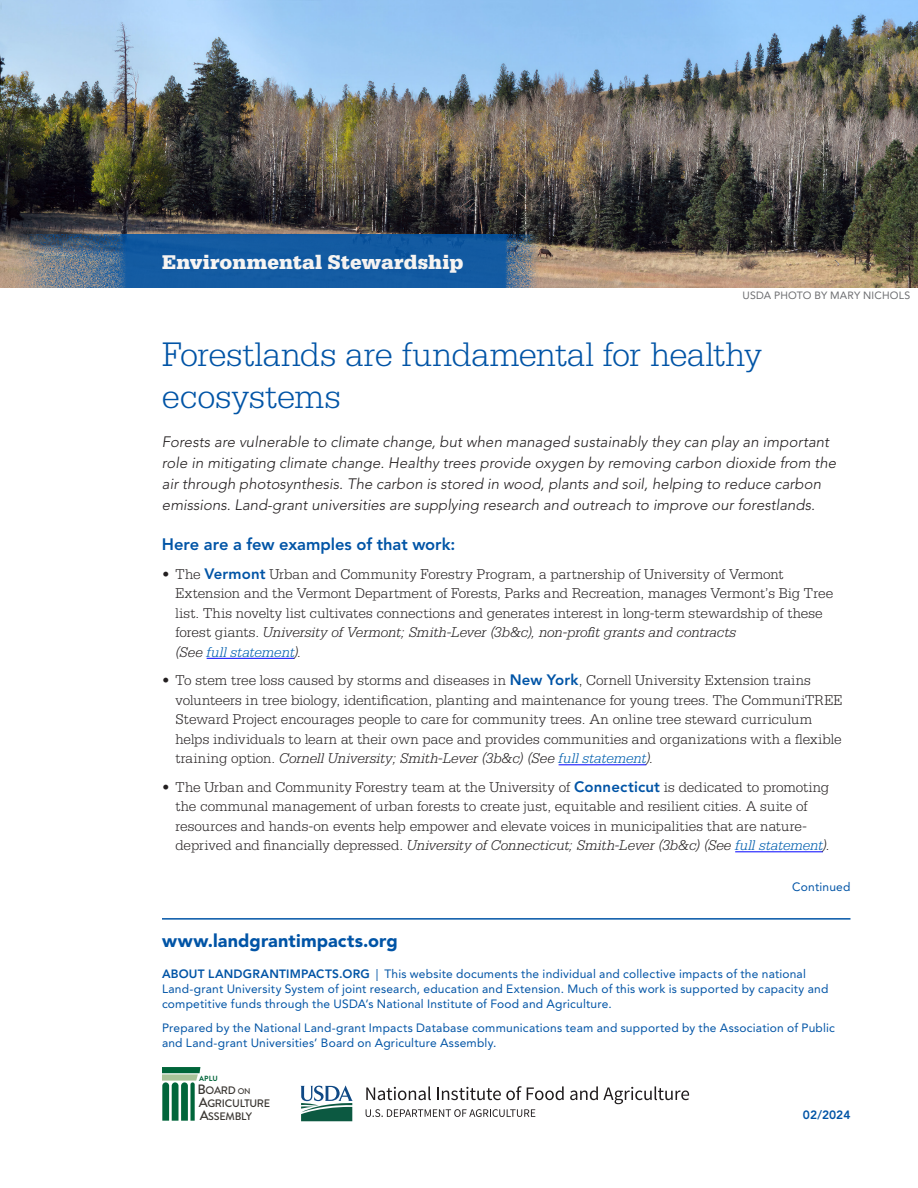
<style>
.page{position:relative;width:918px;height:1188px;background:#fff}
.page>*{position:absolute;margin:0;border:0;box-sizing:border-box;transform-origin:0 0}
.Subhead{font:300 36px/42px "Serifa Std";letter-spacing:-.005em;color:#0154a6}
.t1{font:900 21px "Serifa Std";color:#fff}
.URL{font:900 18px "Avenir LT Std";letter-spacing:.005em;color:#0154a6}
.Subhead-2{font:800 16.5px "Avenir LT Std";letter-spacing:-.005em;color:#0154a6}
.Bulleted_text{font:300 15px/19.5px "Serifa Std";letter-spacing:.005em;color:#231f20}
.Subhead-3{font:italic 300 15px/21px "Avenir LT Std";color:#231f20}
.Boilerplate{font:12px/15px "Avenir LT Std";letter-spacing:.015em;color:#0154a6}
.Continued{font:12px "Avenir LT Std";letter-spacing:.015em;color:#0154a6}
.Boilerplate-2{font:800 12px "Avenir LT Std";color:#0154a6}
.Images{font:500 10.8px/13px "Brandon Grotesque";letter-spacing:-.025em;color:#3a3632}
.Photo_credit{font:10.5px "Avenir LT Std";letter-spacing:.02em;color:#6c6d70}
.Images-2{font:700 7.5px "Brandon Grotesque";color:#00653a}
.s1{font-family:"Avenir LT Std";font-weight:800;color:#0154a6}
.s2{font-style:italic}
.s3{font-style:italic;color:#015fae}
.s4{font-weight:800}
.s5{font-size:13.5px}
.s6{font-size:8.25px}
</style>
<div class="page">
<img style="left:0;top:0;width:918px;height:288px">
<svg style="left:0;top:234px;width:542px;height:54px;background:#2d6399"></svg>
<hr style="left:207px;top:658px;width:87px;height:1px;background:#00f">
<hr style="left:559px;top:764px;width:87px;height:1px;background:#00f">
<hr style="left:735px;top:851px;width:88px;height:1px;background:#00f">
<hr style="left:162px;top:918px;width:688px;height:2px;background:#0154a6">
<svg style="left:162px;top:1067px;width:38px;height:54px"></svg>
<svg style="left:366px;top:1086px;width:65px;height:14px"></svg>
<svg style="left:437px;top:1086px;width:127px;height:14px"></svg>
<svg style="left:570px;top:1086px;width:119px;height:18px"></svg>
<svg style="left:366px;top:1109px;width:169px;height:8px"></svg>
<svg style="left:301px;top:1085px;width:52px;height:36px"></svg>
<h2 class="t1" style="left:162px;top:249px;width:303px">Environmental Stewardship</h2>
<p class="Photo_credit" style="left:743px;top:289px;width:169px">USDA PHOTO BY MARY NICHOLS</p>
<h2 class="Subhead" style="left:162px;top:333px;width:602px">Forestlands are fundamental for healthy ecosystems</h2>
<h2 class="Subhead-3" style="left:162px;top:431px;width:676px">Forests are vulnerable to climate change, but when managed sustainably they can play an important role in mitigating climate change. Healthy trees provide oxygen by removing carbon dioxide from the air through photosynthesis. The carbon is stored in wood, plants and soil, helping to reduce carbon emissions. Land-grant universities are supplying research and outreach to improve our forestlands.</h2>
<h2 class="Subhead-2" style="left:162px;top:535px;width:295px">Here are a few examples of that work:</h2>
<p class="Bulleted_text" style="left:176px;top:564px;width:659px;text-indent:-14px">• The <span class="s1">Vermont</span> Urban and Community Forestry Program, a partnership of University of Vermont Extension and the Vermont Department of Forests, Parks and Recreation, manages Vermont’s Big Tree list. This novelty list cultivates connections and generates interest in long-term stewardship of these forest giants. <span class="s2">University of Vermont; Smith-Lever (3b&amp;c), non-profit grants and contracts<br>(See</span> <span class="s3">full statement</span><span class="s2">).</span></p>
<p class="Bulleted_text" style="left:176px;top:671px;width:669px;text-indent:-14px">• To stem tree loss caused by storms and diseases in <span class="s1">New York</span>, Cornell University Extension trains volunteers in tree biology, identification, planting and maintenance for young trees. The CommuniTREE Steward Project encourages people to care for community trees. An online tree steward curriculum helps individuals to learn at their own pace and provides communities and organizations with a flexible training option. <span class="s2">Cornell University; Smith-Lever (3b&amp;c) (See</span> <span class="s3">full statement</span><span class="s2">).</span></p>
<p class="Bulleted_text" style="left:176px;top:777px;width:656px;text-indent:-14px">• The Urban and Community Forestry team at the University of <span class="s1">Connecticut</span> is dedicated to promoting the communal management of urban forests to create just, equitable and resilient cities. A suite of resources and hands-on events help empower and elevate voices in municipalities that are nature&shy;deprived and financially depressed. <span class="s2">University of Connecticut; Smith-Lever (3b&amp;c) (See</span> <span class="s3">full statement</span><span class="s2">).</span></p>
<p class="Continued" style="left:792px;top:880px;width:60px">Continued</p>
<h2 class="URL" style="left:162px;top:929px;width:237px">www.landgrantimpacts.org</h2>
<p class="Boilerplate" style="left:162px;top:967px;width:668px"><span class="s4">ABOUT LANDGRANTIMPACTS.ORG</span> | This website documents the individual and collective impacts of the national<br>Land-grant University System of joint research, education and Extension. Much of this work is supported by capacity and competitive funds through the USDA’s National Institute of Food and Agriculture.</p>
<p class="Boilerplate" style="left:162px;top:1021px;width:674px">Prepared by the National Land-grant Impacts Database communications team and supported by the Association of Public and Land-grant Universities’ Board on Agriculture Assembly.</p>
<p class="Images-2" style="left:199px;top:1073px;width:20px">APLU</p>
<p class="Images" style="left:197px;top:1084px;width:55px"><span class="s5">B</span>OARD <span class="s6">ON</span></p>
<p class="Images" style="left:199px;top:1097px;width:73px"><span class="s5">A</span>GRICULTURE<br><span class="s5">A</span>SSEMBLY</p>
<p class="Boilerplate-2" style="left:803px;top:1108px;width:49px">02/2024</p>
</div>
